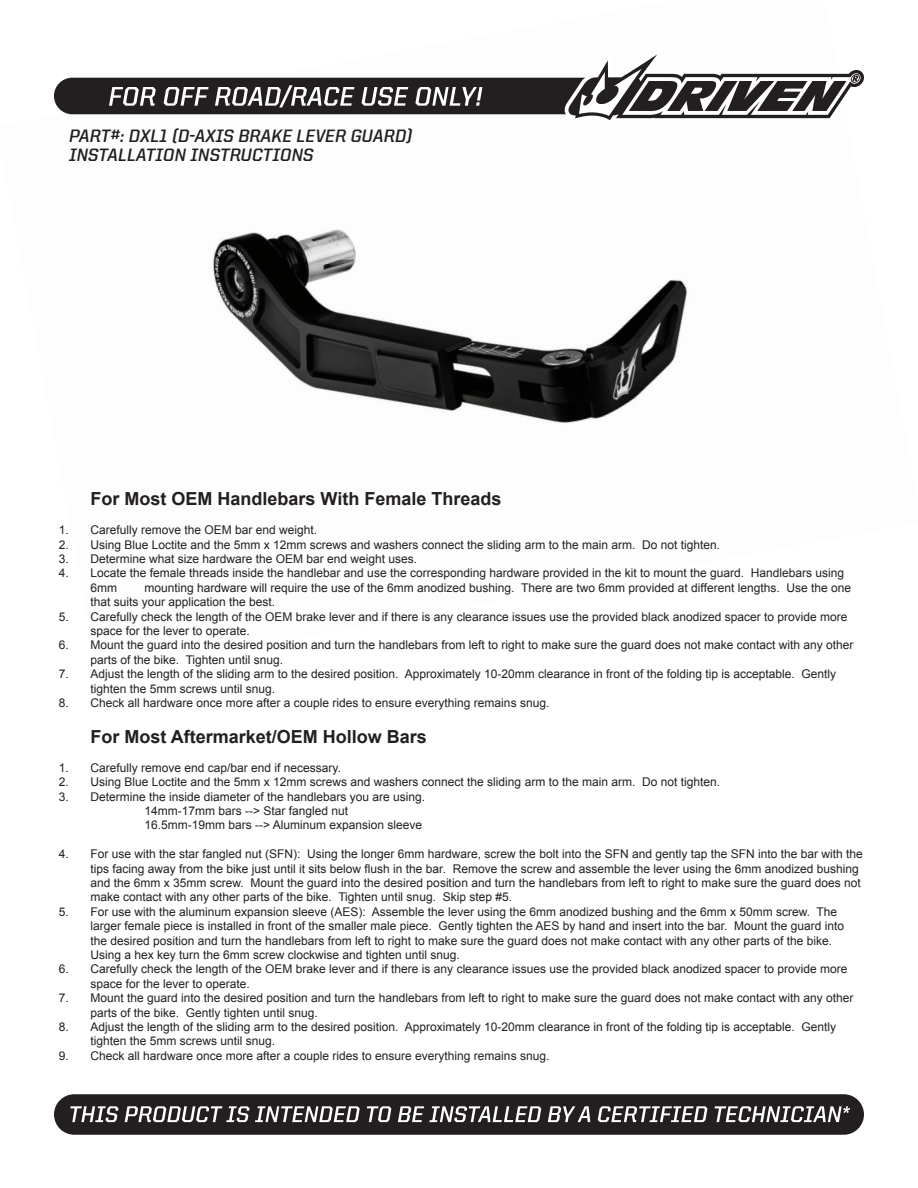
<style>
.page{position:relative;width:918px;height:1188px;background:#fff}
.page>*{position:absolute;margin:0;border:0;box-sizing:border-box;transform-origin:0 0}
.t1{font:700 18px "Arial";color:#231f20}
.t2{font:700 18px/19.2px "United Italic Reg";color:#231f20}
.t3{font:12px/14.4px "Arial";color:#231f20}
</style>
<div class="page">
<img style="left:213px;top:229px;width:475px;height:194px">
<svg style="left:54px;top:54px;width:810px;height:66px"></svg>
<div style="left:54px;top:1094px;width:810px;height:41px;background:#231f20;border-radius:20px"></div>
<svg style="left:70px;top:1106px;width:48px;height:16px"></svg>
<svg style="left:125px;top:1106px;width:235px;height:16px"></svg>
<svg style="left:367px;top:1106px;width:24px;height:16px"></svg>
<svg style="left:398px;top:1106px;width:143px;height:16px"></svg>
<svg style="left:548px;top:1106px;width:42px;height:16px"></svg>
<svg style="left:598px;top:1106px;width:109px;height:16px"></svg>
<svg style="left:715px;top:1106px;width:135px;height:16px"></svg>
<h1 class="t2" style="left:69px;top:126px;width:345px">PART#: DXL1 (D-AXIS BRAKE LEVER GUARD)<br>INSTALLATION INSTRUCTIONS</h1>
<p class="t3" style="left:59px;top:523px;width:12px;text-align:justify">1.<br>2.<br>3.<br>4.</p>
<p class="t3" style="left:59px;top:609px;width:12px">5.</p>
<p class="t3" style="left:59px;top:638px;width:12px">6.</p>
<p class="t3" style="left:59px;top:667px;width:12px">7.</p>
<p class="t3" style="left:59px;top:696px;width:12px">8.</p>
<p class="t3" style="left:59px;top:761px;width:12px;text-align:justify">1.<br>2.<br>3.</p>
<p class="t3" style="left:59px;top:847px;width:12px">4.</p>
<p class="t3" style="left:59px;top:905px;width:12px">5.</p>
<p class="t3" style="left:59px;top:962px;width:12px">6.</p>
<p class="t3" style="left:59px;top:991px;width:12px">7.</p>
<p class="t3" style="left:59px;top:1020px;width:12px">8.</p>
<p class="t3" style="left:59px;top:1049px;width:12px">9.</p>
<h1 class="t1" style="left:91px;top:487px;width:412px">For Most OEM Handlebars With Female Threads</h1>
<p class="t3" style="left:91px;top:523px;width:755px">Carefully remove the OEM bar end weight.<br>Using Blue Loctite and the 5mm x 12mm screws and washers connect the sliding arm to the main arm. Do not tighten.<br>Determine what size hardware the OEM bar end weight uses.<br>Locate the female threads inside the handlebar and use the corresponding hardware provided in the kit to mount the guard. Handlebars using 6mm</p>
<p class="t3" style="left:91px;top:581px;width:765px;text-indent:54px">mounting hardware will require the use of the 6mm anodized bushing. There are two 6mm provided at different lengths. Use the one that suits your application the best.<br>Carefully check the length of the OEM brake lever and if there is any clearance issues use the provided black anodized spacer to provide more space for the lever to operate.<br>Mount the guard into the desired position and turn the handlebars from left to right to make sure the guard does not make contact with any other parts of the bike. Tighten until snug.<br>Adjust the length of the sliding arm to the desired position. Approximately 10-20mm clearance in front of the folding tip is acceptable. Gently tighten the 5mm screws until snug.<br>Check all hardware once more after a couple rides to ensure everything remains snug.</p>
<h1 class="t1" style="left:91px;top:725px;width:338px">For Most Aftermarket/OEM Hollow Bars</h1>
<p class="t3" style="left:91px;top:761px;width:252px">Carefully remove end cap/bar end if necessary.</p>
<p class="t3" style="left:91px;top:775px;width:631px">Using Blue Loctite and the 5mm x 12mm screws and washers connect the sliding arm to the main arm. Do not tighten.</p>
<p class="t3" style="left:91px;top:789px;width:336px">Determine the inside diameter of the handlebars you are using.</p>
<p class="t3" style="left:145px;top:804px;width:205px">14mm-17mm bars --&gt; Star fangled nut</p>
<p class="t3" style="left:145px;top:818px;width:279px">16.5mm-19mm bars --&gt; Aluminum expansion sleeve</p>
<p class="t3" style="left:91px;top:847px;width:774px">For use with the star fangled nut (SFN): Using the longer 6mm hardware, screw the bolt into the SFN and gently tap the SFN into the bar with the tips facing away from the bike just until it sits below flush in the bar. Remove the screw and assemble the lever using the 6mm anodized bushing and the 6mm x 35mm screw. Mount the guard into the desired position and turn the handlebars from left to right to make sure the guard does not make contact with any other parts of the bike. Tighten until snug. Skip step #5.<br>For use with the aluminum expansion sleeve (AES): Assemble the lever using the 6mm anodized bushing and the 6mm x 50mm screw. The larger female piece is installed in front of the smaller male piece. Gently tighten the AES by hand and insert into the bar. Mount the guard into the desired position and turn the handlebars from left to right to make sure the guard does not make contact with any other parts of the bike.<br>Using a hex key turn the 6mm screw clockwise and tighten until snug.<br>Carefully check the length of the OEM brake lever and if there is any clearance issues use the provided black anodized spacer to provide more space for the lever to operate.<br>Mount the guard into the desired position and turn the handlebars from left to right to make sure the guard does not make contact with any other parts of the bike. Gently tighten until snug.<br>Adjust the length of the sliding arm to the desired position. Approximately 10-20mm clearance in front of the folding tip is acceptable. Gently tighten the 5mm screws until snug.<br>Check all hardware once more after a couple rides to ensure everything remains snug.</p>
</div>
